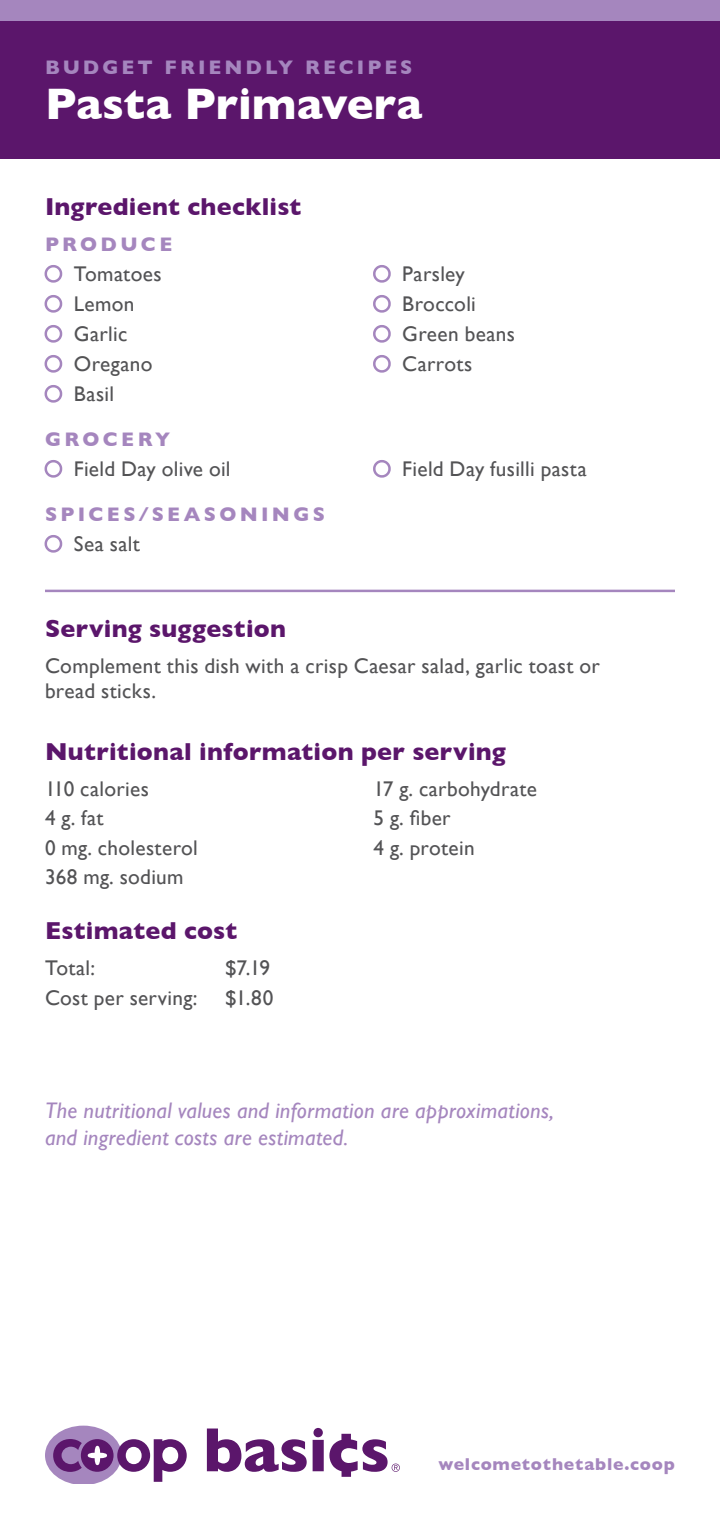
<style>
.page{position:relative;width:720px;height:1530px;background:#fff}
.page>*{position:absolute;margin:0;border:0;box-sizing:border-box;transform-origin:0 0}
.t1{font:800 45px "Gill Sans";color:#fff}
.Nutrition_and_Cost_H{font:800 25px "Gill Sans";letter-spacing:.01em;color:#5b166b}
._06_Ingredient_Check{font:800 25px "Gill Sans";letter-spacing:.01em;color:#5b166b}
._04_Preparation_Head{font:800 25px "Gill Sans";letter-spacing:.01em;color:#5b166b}
._09_Nutritional_Foot{font:italic 22.5px/27.5px "Gill Sans";letter-spacing:.015em;color:#a586be}
._05_Body_copy{font:21.25px/25px "Gill Sans";letter-spacing:.015em;color:#535355}
._03_Ingredient_List{font:21.25px "Gill Sans";letter-spacing:.015em;color:#535355}
.Cost_List{font:21.25px "Gill Sans";letter-spacing:.015em;color:#535355}
._07_Shopping_Categor{font:800 20px "Gill Sans";letter-spacing:.16em;color:#a586be}
.t2{font:800 17.5px "Gill Sans";letter-spacing:.045em;color:#a586be}
</style>
<div class="page">
<div style="left:0;top:0;width:720px;height:21px;background:#a586be"></div>
<div style="left:0;top:21px;width:720px;height:138px;background:#5b166b"></div>
<svg style="left:45px;top:1426px;width:142px;height:57px"></svg>
<svg style="left:207px;top:1429px;width:100px;height:43px"></svg>
<svg style="left:313px;top:1428px;width:87px;height:49px"></svg>
<svg style="left:44px;top:265px;width:19px;height:18px"></svg>
<svg style="left:44px;top:295px;width:19px;height:18px"></svg>
<svg style="left:44px;top:325px;width:19px;height:18px"></svg>
<svg style="left:44px;top:355px;width:19px;height:18px"></svg>
<svg style="left:44px;top:385px;width:19px;height:18px"></svg>
<svg style="left:373px;top:265px;width:18px;height:18px"></svg>
<svg style="left:373px;top:295px;width:18px;height:18px"></svg>
<svg style="left:373px;top:325px;width:18px;height:18px"></svg>
<svg style="left:373px;top:355px;width:18px;height:18px"></svg>
<svg style="left:44px;top:460px;width:19px;height:18px"></svg>
<svg style="left:373px;top:460px;width:18px;height:18px"></svg>
<svg style="left:44px;top:535px;width:19px;height:18px"></svg>
<hr style="left:45px;top:590px;width:630px;height:2px;background:#a586be">
<p class="_07_Shopping_Categor" style="left:45px;top:56px;width:369px">BUDGET FRIENDLY RECIPES</p>
<p class="t1" style="left:45px;top:77px;width:379px">Pasta Primavera</p>
<p class="_06_Ingredient_Check" style="left:45px;top:192px;width:258px">Ingredient checklist</p>
<p class="_07_Shopping_Categor" style="left:45px;top:233px;width:129px">PRODUCE</p>
<p class="_05_Body_copy" style="left:74px;top:262px;width:89px">Tomatoes</p>
<p class="_05_Body_copy" style="left:74px;top:292px;width:62px">Lemon</p>
<p class="_05_Body_copy" style="left:74px;top:322px;width:55px">Garlic</p>
<p class="_05_Body_copy" style="left:74px;top:352px;width:80px">Oregano</p>
<p class="_05_Body_copy" style="left:74px;top:382px;width:42px">Basil</p>
<p class="_05_Body_copy" style="left:402px;top:262px;width:64px">Parsley</p>
<p class="_05_Body_copy" style="left:402px;top:292px;width:75px">Broccoli</p>
<p class="_05_Body_copy" style="left:402px;top:322px;width:114px">Green beans</p>
<p class="_05_Body_copy" style="left:402px;top:352px;width:71px">Carrots</p>
<p class="_07_Shopping_Categor" style="left:45px;top:428px;width:127px">GROCERY</p>
<p class="_05_Body_copy" style="left:74px;top:457px;width:158px">Field Day olive oil</p>
<p class="_05_Body_copy" style="left:402px;top:457px;width:186px">Field Day fusilli pasta</p>
<p class="_07_Shopping_Categor" style="left:45px;top:503px;width:282px">SPICES/SEASONINGS</p>
<p class="_05_Body_copy" style="left:74px;top:532px;width:68px">Sea salt</p>
<p class="_04_Preparation_Head" style="left:45px;top:614px;width:243px">Serving suggestion</p>
<p class="_05_Body_copy" style="left:45px;top:654px;width:556px">Complement this dish with a crisp Caesar salad, garlic toast or bread sticks.</p>
<p class="Nutrition_and_Cost_H" style="left:45px;top:737px;width:462px">Nutritional information per serving</p>
<p class="_03_Ingredient_List" style="left:45px;top:776px;width:105px">110 calories</p>
<p class="_03_Ingredient_List" style="left:45px;top:806px;width:60px">4 g. fat</p>
<p class="_03_Ingredient_List" style="left:45px;top:835px;width:154px">0 mg. cholesterol</p>
<p class="_03_Ingredient_List" style="left:45px;top:865px;width:140px">368 mg. sodium</p>
<p class="_03_Ingredient_List" style="left:373px;top:776px;width:165px">17 g. carbohydrate</p>
<p class="_03_Ingredient_List" style="left:373px;top:806px;width:79px">5 g. fiber</p>
<p class="_03_Ingredient_List" style="left:373px;top:835px;width:103px">4 g. protein</p>
<p class="Nutrition_and_Cost_H" style="left:45px;top:916px;width:194px">Estimated cost</p>
<p class="Cost_List" style="left:45px;top:956px;width:52px">Total:</p>
<p class="Cost_List" style="left:225px;top:956px;width:47px">$7.19</p>
<p class="Cost_List" style="left:45px;top:985px;width:154px">Cost per serving:</p>
<p class="Cost_List" style="left:225px;top:985px;width:50px">$1.80</p>
<p class="_09_Nutritional_Foot" style="left:45px;top:1096px;width:511px">The nutritional values and information are approximations, and ingredient costs are estimated.</p>
<p class="t2" style="left:438px;top:1454px;width:238px">welcometothetable.coop</p>
</div>
